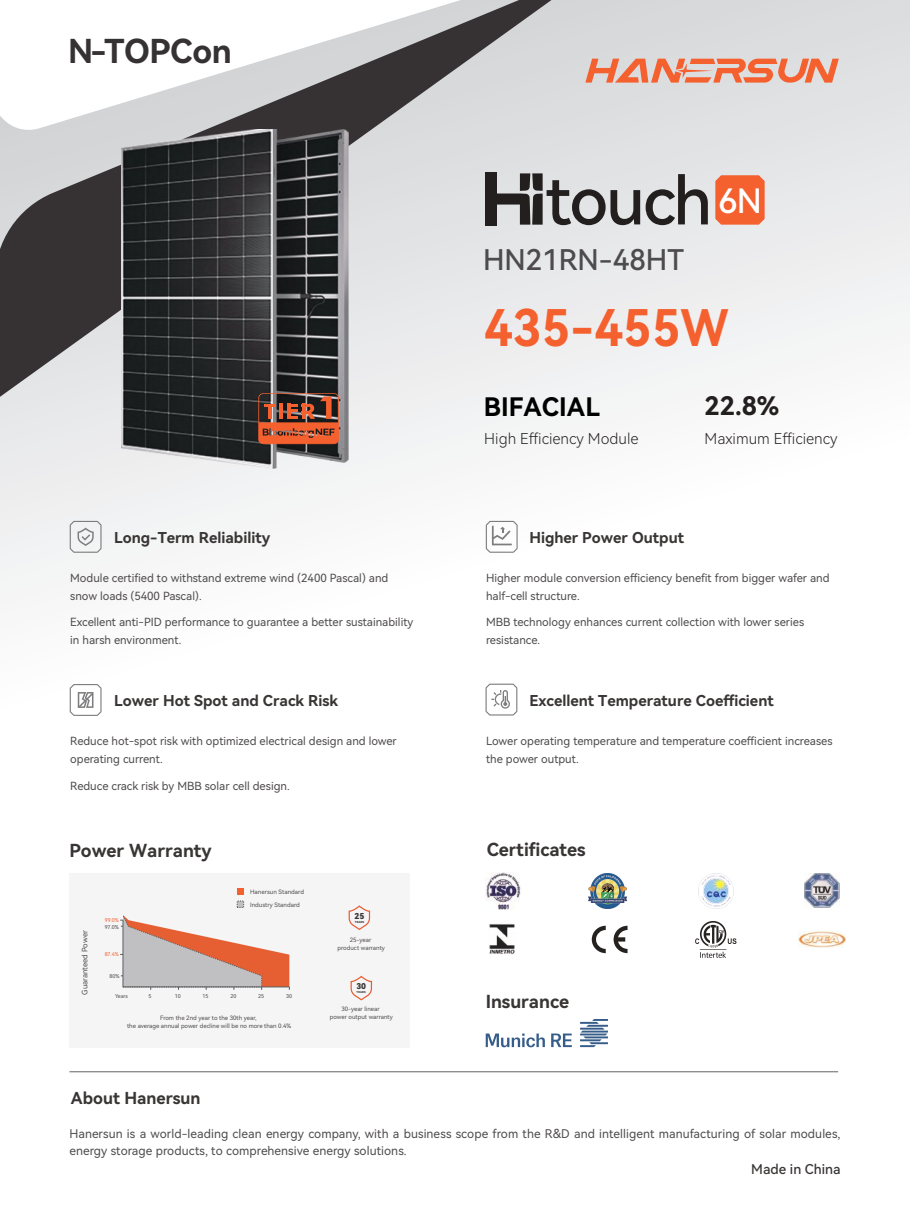
<style>
.page{position:relative;width:910px;height:1229px;background:#fff}
.page>*{position:absolute;margin:0;border:0;box-sizing:border-box;transform-origin:0 0}
.t1{font:66.15px "Harmony OS Sans SC Medium";letter-spacing:-.035em;color:#241f1f}
.t2{font:50.4px "Harmony OS Sans SC Bold";color:#f5602f;scale:.95 1}
.t3{font:33px "Harmony OS Sans SC Bold";letter-spacing:-.01em;color:#363233}
.t4{font:28.5px "Harmony OS Sans SC Medium";color:#4e4b4c}
.t5{font:25.5px "Harmony OS Sans SC Bold";color:#000}
.t6{font:25.5px "Harmony OS Sans SC Bold";color:#241f1f}
.t7{font:18px "Harmony OS Sans SC Bold";color:#393535}
.t8{font:16.5px "Harmony OS Sans SC Bold";color:#393535}
.t9{font:15px "Harmony OS Sans SC Bold";color:#393535}
.t10{font:15px "Harmony OS Sans SC Light";color:#241f1f}
.t11{font:13.5px "Harmony OS Sans SC Medium";color:#393535}
.t12{font:12px/16.5px "Harmony OS Sans SC";letter-spacing:.005em;color:#4e4b4c}
.t13{font:11.25px/18px "Harmony OS Sans SC";color:#4e4b4c}
.t14{font:8.1px "Harmony OS Sans SC Black";color:#393535}
.t15{font:7.5px "Harmony OS Sans SC";color:#4e4b4c}
.t16{font:6px/8.1px "Harmony OS Sans SC";color:#4e4b4c;text-align:center}
.t17{font:5.25px "Harmony OS Sans SC";letter-spacing:.005em;color:#4e4b4c}
.t18{font:5.25px "Harmony OS Sans SC";color:#f5602f}
.t19{font:2.7px "Harmony OS Sans SC Black";color:#393535}
</style>
<div class="page">
<div style="left:0;top:0;width:910px;height:1229px;background:linear-gradient(to bottom,#e4e5e7,#fff)"></div>
<svg style="left:0;top:0;width:595px;height:400px;background:#c1c1c2"></svg>
<svg style="left:0;top:0;width:461px;height:133px"></svg>
<img style="left:121px;top:129px;width:227px;height:339px">
<svg style="left:585px;top:59px;width:254px;height:24px;background:#e89d85"></svg>
<div style="left:485px;top:172px;width:12px;height:53px;background:#241f1f"></div>
<svg style="left:715px;top:175px;width:50px;height:50px;background:#f46738"></svg>
<svg style="left:497px;top:173px;width:46px;height:52px;background:#828081"></svg>
<svg style="left:485px;top:520px;width:34px;height:34px"></svg>
<svg style="left:69px;top:520px;width:33px;height:34px"></svg>
<svg style="left:69px;top:683px;width:33px;height:34px"></svg>
<svg style="left:485px;top:683px;width:33px;height:33px"></svg>
<hr style="left:69px;top:1071px;width:769px;height:1px;background:#656365">
<svg style="left:486px;top:1019px;width:122px;height:28px"></svg>
<div style="left:69px;top:873px;width:341px;height:174px;background:#f6f5f5"></div>
<div style="left:237px;top:901px;width:7px;height:7px;background:#c0bfc1;border:1px dashed #5b5e5f"></div>
<div style="left:237px;top:888px;width:7px;height:6px;background:#f5602f"></div>
<svg style="left:120px;top:915px;width:170px;height:75px"></svg>
<svg style="left:348px;top:905px;width:23px;height:25px"></svg>
<svg style="left:350px;top:975px;width:23px;height:26px"></svg>
<svg style="left:258px;top:393px;width:81px;height:51px;background:#9a4d35"></svg>
<img style="left:805px;top:874px;width:34px;height:34px">
<img style="left:485px;top:873px;width:37px;height:36px">
<svg style="left:592px;top:926px;width:14px;height:27px"></svg>
<svg style="left:614px;top:926px;width:13px;height:27px"></svg>
<img style="left:798px;top:931px;width:48px;height:16px">
<img style="left:588px;top:874px;width:43px;height:34px">
<img style="left:488px;top:924px;width:28px;height:31px">
<svg style="left:695px;top:921px;width:41px;height:37px"></svg>
<img style="left:698px;top:873px;width:35px;height:35px">
<h3 class="t3" style="left:68px;top:28px;width:165px">N-TOPCon</h3>
<h3 class="t9" style="left:114px;top:527px;width:158px">Long-Term Reliability</h3>
<p class="t13" style="left:70px;top:568px;width:320px">Module certified to withstand extreme wind (2400 Pascal) and snow loads (5400 Pascal).</p>
<p class="t13" style="left:70px;top:613px;width:345px">Excellent anti-PID performance to guarantee a better sustainability in harsh environment.</p>
<h3 class="t9" style="left:114px;top:690px;width:226px">Lower Hot Spot and Crack Risk</h3>
<p class="t13" style="left:70px;top:731px;width:328px">Reduce hot-spot risk with optimized electrical design and lower operating current.</p>
<p class="t13" style="left:70px;top:776px;width:221px">Reduce crack risk by MBB solar cell design.</p>
<h3 class="t7" style="left:69px;top:837px;width:144px">Power Warranty</h3>
<p class="t18" style="left:105px;top:916px;width:16px">99.0%</p>
<p class="t16" style="left:250px;top:885px;width:55px;line-height:12.9px;text-align:left">Hanersun Standard<br>Industry Standard</p>
<p class="t15" style="left:79px;top:995px;width:66px;rotate:-90deg">Guaranteed Power</p>
<p class="t17" style="left:105px;top:923px;width:16px">97.0%</p>
<p class="t18" style="left:105px;top:950px;width:16px">87.4%</p>
<p class="t17" style="left:110px;top:972px;width:12px">80%</p>
<p class="t17" style="left:115px;top:992px;width:14px">Years</p>
<p class="t17" style="left:149px;top:992px;width:4px">5</p>
<p class="t17" style="left:175px;top:992px;width:8px">10</p>
<p class="t17" style="left:203px;top:992px;width:8px">15</p>
<p class="t17" style="left:230px;top:992px;width:8px">20</p>
<p class="t17" style="left:258px;top:992px;width:8px">25</p>
<p class="t17" style="left:286px;top:992px;width:8px">30</p>
<p class="t16" style="left:127px;top:1014px;width:166px">From the 2nd year to the 30th year,<br>the average annual power decline will be no more than 0.4%</p>
<h3 class="t8" style="left:71px;top:1087px;width:131px">About Hanersun</h3>
<p class="t14" style="left:354px;top:910px;width:12px">25</p>
<p class="t19" style="left:355px;top:920px;width:11px">YEARS</p>
<p class="t16" style="left:338px;top:935px;width:49px">25-year<br>product warranty</p>
<p class="t14" style="left:356px;top:981px;width:11px">30</p>
<p class="t19" style="left:357px;top:990px;width:11px">YEARS</p>
<p class="t16" style="left:330px;top:1004px;width:65px">30-year linear<br>power output warranty</p>
<h1 class="t1" style="left:546px;top:155px;width:217px">touch <sup>6N</sup></h1>
<h3 class="t4" style="left:483px;top:240px;width:202px">HN21RN-48HT</h3>
<h2 class="t2" style="left:484px;top:293px;width:259px">435-455W</h2>
<h3 class="t5" style="left:484px;top:389px;width:118px">BIFACIAL</h3>
<h3 class="t10" style="left:484px;top:429px;width:156px">High Efficiency Module</h3>
<h3 class="t6" style="left:705px;top:388px;width:76px">22.8%</h3>
<h3 class="t10" style="left:705px;top:429px;width:134px">Maximum Efficiency</h3>
<h3 class="t9" style="left:529px;top:527px;width:156px">Higher Power Output</h3>
<p class="t13" style="left:486px;top:568px;width:345px">Higher module conversion efficiency benefit from bigger wafer and half-cell structure.</p>
<p class="t13" style="left:486px;top:613px;width:320px">MBB technology enhances current collection with lower series resistance.</p>
<h3 class="t9" style="left:529px;top:690px;width:246px">Excellent Temperature Coefficient</h3>
<p class="t13" style="left:486px;top:731px;width:348px">Lower operating temperature and temperature coefficient increases the power output.</p>
<h3 class="t7" style="left:487px;top:837px;width:100px">Certificates</h3>
<h3 class="t7" style="left:486px;top:989px;width:85px">Insurance</h3>
<p class="t12" style="left:69px;top:1125px;width:772px">Hanersun is a world-leading clean energy company, with a business scope from the R&amp;D and intelligent manufacturing of solar modules, energy storage products, to comprehensive energy solutions.</p>
<p class="t11" style="left:751px;top:1159px;width:91px">Made in China</p>
</div>
